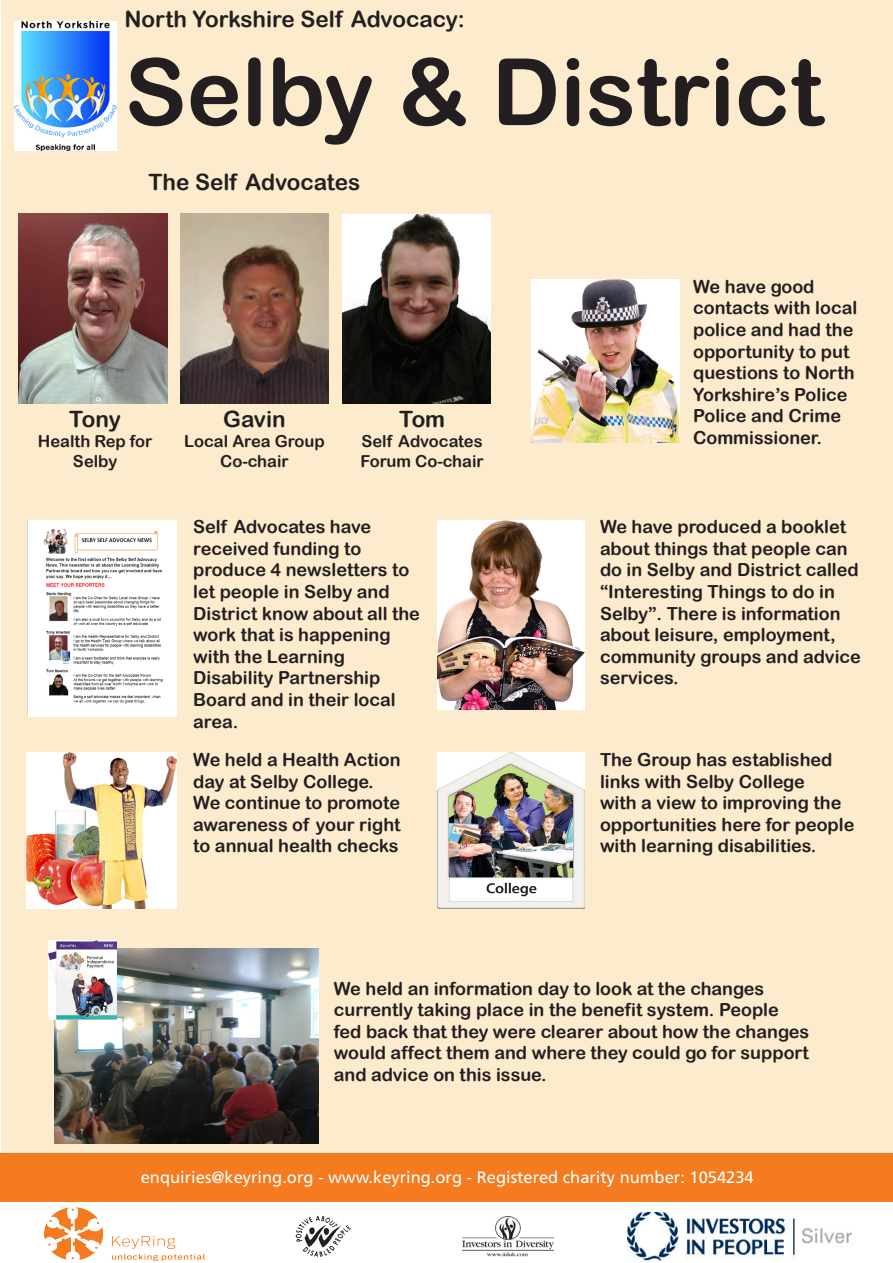
<style>
.page{position:relative;width:893px;height:1263px;background:#fff}
.page>*{position:absolute;margin:0;border:0;box-sizing:border-box;transform-origin:0 0}
.t1{font:93px "Arial Rounded MT Bold";color:#231f20}
.t2{font:22.5px "Arial Rounded MT Bold";color:#231f20}
.t3{font:18px/21.6px "Arial Rounded MT Bold";color:#231f20}
.t4{font:16.5px "Frutiger";color:#fff}
.t5{font:16.5px/19.8px "Arial Rounded MT Bold";color:#231f20;text-align:center}
</style>
<div class="page">
<div style="left:1px;top:0;width:892px;height:1157px;background:#fdebcd"></div>
<img style="left:462px;top:1216px;width:92px;height:41px">
<img style="left:295px;top:1215px;width:56px;height:41px">
<img style="left:628px;top:1212px;width:223px;height:48px">
<div style="left:0;top:1153px;width:893px;height:48px;background:#f57b20"></div>
<img style="left:45px;top:1207px;width:159px;height:53px">
<img style="left:15px;top:21px;width:102px;height:129px">
<img style="left:27px;top:753px;width:149px;height:156px">
<img style="left:531px;top:280px;width:149px;height:162px">
<img style="left:55px;top:949px;width:263px;height:194px">
<img style="left:437px;top:520px;width:147px;height:189px">
<img style="left:437px;top:753px;width:147px;height:156px">
<img style="left:48px;top:940px;width:69px;height:79px">
<img style="left:28px;top:520px;width:148px;height:197px">
<img style="left:19px;top:214px;width:148px;height:189px">
<img style="left:180px;top:214px;width:149px;height:189px">
<img style="left:342px;top:214px;width:148px;height:190px">
<p class="t2" style="left:125px;top:6px;width:342px">North Yorkshire Self Advocacy:</p>
<p class="t1" style="left:125px;top:37px;width:700px">Selby &amp; District</p>
<p class="t2" style="left:149px;top:169px;width:213px">The Self Advocates</p>
<p class="t2" style="left:69px;top:406px;width:54px">Tony</p>
<p class="t5" style="left:38px;top:431px;width:116px">Health Rep for<br>Selby</p>
<p class="t2" style="left:223px;top:406px;width:64px">Gavin</p>
<p class="t5" style="left:184px;top:431px;width:142px">Local Area Group<br>Co-chair</p>
<p class="t2" style="left:399px;top:406px;width:48px">Tom</p>
<p class="t5" style="left:360px;top:431px;width:125px;text-align:left">Self Advocates<br>Forum Co-chair</p>
<p class="t3" style="left:193px;top:516px;width:228px">Self Advocates have received funding to produce 4 newsletters to let people in Selby and<br>District know about all the work that is happening with the Learning<br>Disability Partnership<br>Board and in their local area.</p>
<p class="t3" style="left:193px;top:748px;width:209px">We held a Health Action day at Selby College.<br>We continue to promote awareness of your right to annual health checks</p>
<p class="t3" style="left:693px;top:275px;width:166px">We have good contacts with local police and had the opportunity to put questions to North<br>Yorkshire’s Police<br>Police and Crime<br>Commissioner.</p>
<p class="t3" style="left:600px;top:516px;width:262px">We have produced a booklet about things that people can do in Selby and District called “Interesting Things to do in<br>Selby”. There is information about leisure, employment, community groups and advice services.</p>
<p class="t3" style="left:600px;top:748px;width:256px">The Group has established links with Selby College<br>with a view to improving the opportunities here for people with learning disabilities.</p>
<p class="t3" style="left:334px;top:977px;width:477px">We held an information day to look at the changes currently taking place in the benefit system. People fed back that they were clearer about how the changes would affect them and where they could go for support and advice on this issue.</p>
<p class="t4" style="left:141px;top:1168px;width:614px">enquiries@keyring.org - www.keyring.org - Registered charity number: 1054234</p>
</div>
